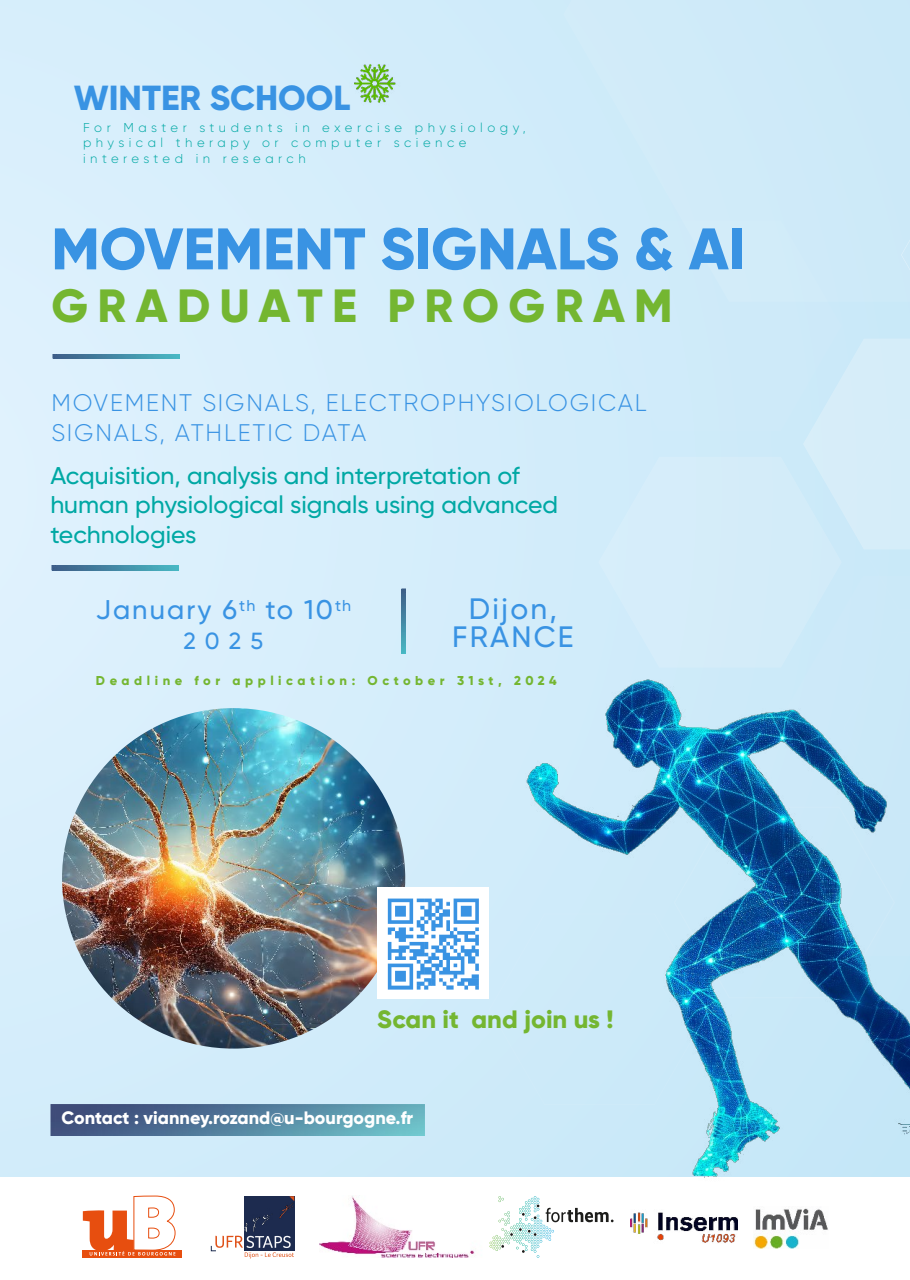
<style>
.page{position:relative;width:910px;height:1280px;background:#fff}
.page>*{position:absolute;margin:0;border:0;box-sizing:border-box;transform-origin:0 0}
.t1{font:800 58.5px "Gilroy";color:#3993e3}
.t2{font:800 46.5px "Gilroy";letter-spacing:.2em;color:#74b631}
.t3{font:800 34.8px "Gilroy";color:#3993e3}
.t4{font:500 29.4px/27.8px "Gilroy";letter-spacing:.075em;color:#3993e3;text-align:center}
.t5{font:500 27px "Gilroy";letter-spacing:.075em;color:#3993e3}
.t6{font:800 25.05px "Gilroy";color:#74b631}
.t7{font:500 24.15px/29.1px "Gilroy";color:#00a8a4}
.t8{font:300 24px/30px "Gilroy";letter-spacing:.075em;color:#3993e3}
.t9{font:500 23.25px "Gilroy";color:#3993e3}
.t10{font:800 18px "Gilroy";color:#fff}
.t11{font:300 12.9px/15.5px "Gilroy";letter-spacing:.35em;color:#00a8a4}
.t12{font:800 12.9px "Gilroy";letter-spacing:.35em;color:#74b631}
</style>
<div class="page">
<div style="left:0;top:0;width:910px;height:1176px;background:#d4edfb"></div>
<svg style="left:809px;top:22px;width:101px;height:588px"></svg>
<img style="left:62px;top:708px;width:343px;height:340px">
<img style="left:517px;top:669px;width:393px;height:509px">
<img style="left:354px;top:64px;width:42px;height:39px">
<svg style="left:546px;top:1208px;width:68px;height:14px"></svg>
<img style="left:504px;top:1214px;width:35px;height:2px">
<img style="left:498px;top:1196px;width:41px;height:18px">
<svg style="left:528px;top:1230px;width:11px;height:7px"></svg>
<svg style="left:83px;top:1250px;width:99px;height:7px"></svg>
<svg style="left:83px;top:1195px;width:93px;height:60px"></svg>
<div style="left:244px;top:1196px;width:50px;height:55px;background:#1d2b4f"></div>
<svg style="left:289px;top:1196px;width:5px;height:5px"></svg>
<svg style="left:210px;top:1236px;width:84px;height:22px"></svg>
<img style="left:245px;top:1203px;width:49px;height:33px">
<img style="left:320px;top:1195px;width:155px;height:63px">
<img style="left:753px;top:1208px;width:75px;height:41px">
<img style="left:630px;top:1212px;width:108px;height:31px">
<img style="left:401px;top:589px;width:5px;height:64px">
<img style="left:52px;top:566px;width:127px;height:4px">
<img style="left:53px;top:354px;width:126px;height:5px">
<img style="left:51px;top:1104px;width:373px;height:31px">
<img style="left:377px;top:887px;width:111px;height:111px">
<h3 class="t3" style="left:74px;top:76px;width:278px">WINTER SCHOOL</h3>
<p class="t11" style="left:83px;top:120px;width:444px">For Master students in exercise physiology, physical therapy or computer science interested in research</p>
<h1 class="t1" style="left:51px;top:212px;width:695px">MOVEMENT SIGNALS &amp; AI</h1>
<h2 class="t2" style="left:51px;top:276px;width:623px">GRADUATE PROGRAM</h2>
<h3 class="t8" style="left:51px;top:387px;width:597px">MOVEMENT SIGNALS, ELECTROPHYSIOLOGICAL<br>SIGNALS, ATHLETIC DATA</h3>
<h3 class="t7" style="left:50px;top:461px;width:509px">Acquisition, analysis and interpretation of human physiological signals using advanced technologies</h3>
<h3 class="t5" style="left:96px;top:593px;width:257px">January 6<sup>th</sup> to 10<sup>th</sup></h3>
<h3 class="t9" style="left:183px;top:626px;width:81px">2025</h3>
<h3 class="t4" style="left:452px;top:595px;width:123px">Dijon,<br>FRANCE</h3>
<p class="t12" style="left:96px;top:672px;width:462px">Deadline for application: October 31st, 2024</p>
<h3 class="t6" style="left:377px;top:1003px;width:238px">Scan it and join us !</h3>
<h3 class="t10" style="left:61px;top:1107px;width:353px">Contact : vianney.rozand@u-bourgogne.fr</h3>
</div>
